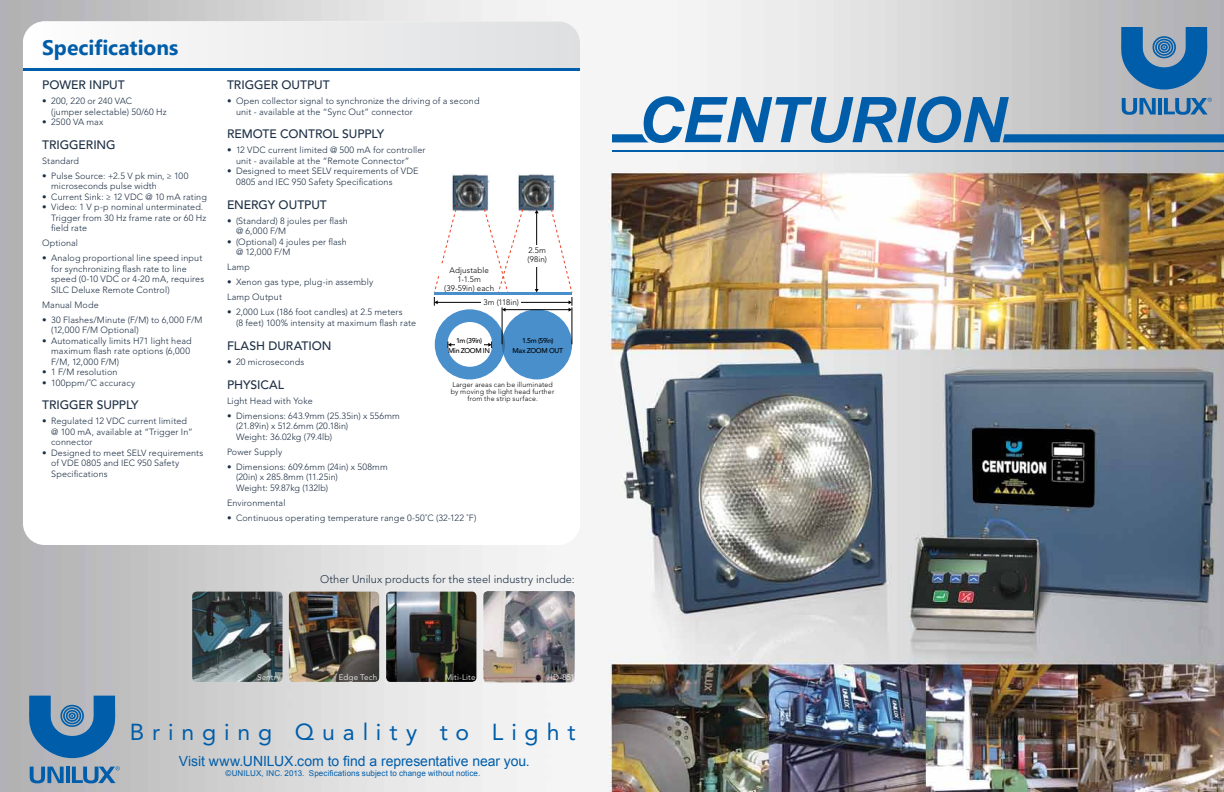
<style>
.page{position:relative;width:1224px;height:792px;background:#fff}
.page>*{position:absolute;margin:0;border:0;box-sizing:border-box;transform-origin:0 0}
.t1{font:23px "Avenir LT Std";letter-spacing:.345em;color:#005daa}
.t2{font:700 21px "Lao UI";color:#005daa}
.t3{font:14px "Arial";letter-spacing:-.005em;color:#005daa}
.t4{font:500 12.2px "Avenir LT Std";letter-spacing:-.005em;color:#1e3045}
.t5{font:300 11px "Avenir LT Std";color:#1e3045}
.t6{font:300 9px/10.5px "Avenir LT Std";letter-spacing:.01em;color:#1e3045}
.t7{font:8px "Arial";letter-spacing:.015em;color:#005daa}
.t8{font:300 8px/9px "Avenir LT Std";letter-spacing:.02em;color:#000}
.t9{font:300 8px "Avenir LT Std";letter-spacing:.02em;color:#fff}
.t10{font:300 7px/7px "Avenir LT Std";letter-spacing:.02em;color:#000;text-align:center}
.t11{font:500 7px/10px "Avenir LT Std";letter-spacing:-.04em;color:#000;text-align:center}
</style>
<div class="page">
<img style="left:0;top:0;width:1224px;height:792px">
<div style="left:23px;top:21px;width:557px;height:524px;background:#fff;border-radius:22px"></div>
<svg style="left:23px;top:21px;width:557px;height:47px"></svg>
<hr style="left:23px;top:68px;width:557px;height:3px;background:#005daa">
<img style="left:450px;top:174px;width:39px;height:37px">
<img style="left:517px;top:174px;width:39px;height:37px">
<svg style="left:482px;top:204px;width:43px;height:88px"></svg>
<hr style="left:434px;top:292px;width:138px;height:3px;background:#498fcc">
<hr style="left:536px;top:213px;width:1px;height:77px;background:#000">
<svg style="left:535px;top:210px;width:4px;height:3px"></svg>
<hr style="left:437px;top:302px;width:132px;height:1px;background:#000">
<svg style="left:433px;top:204px;width:25px;height:102px"></svg>
<div style="left:502px;top:309px;width:70px;height:70px;background:#498fcc;border-radius:50%"></div>
<div style="left:435px;top:309px;width:70px;height:70px;background:#498fcc;border-radius:50%"></div>
<hr style="left:502px;top:334px;width:3px;height:20px;background:#386f9f;border-radius:50%">
<hr style="left:505px;top:309px;width:64px;height:1px;background:#000">
<svg style="left:550px;top:204px;width:23px;height:108px"></svg>
<hr style="left:502px;top:307px;width:1px;height:37px;background:#000">
<hr style="left:572px;top:307px;width:1px;height:37px;background:#000">
<div style="left:447px;top:322px;width:45px;height:45px;background:#fff;border-radius:50%"></div>
<hr style="left:451px;top:344px;width:38px;height:1px;background:#000">
<svg style="left:447px;top:341px;width:4px;height:7px"></svg>
<svg style="left:488px;top:341px;width:4px;height:7px"></svg>
<hr style="left:456px;top:343px;width:28px;height:3px;background:#fff">
<div style="left:523px;top:245px;width:29px;height:22px;background:#fff"></div>
<div style="left:439px;top:265px;width:60px;height:26px;background:#fff"></div>
<hr style="left:612px;top:151px;width:612px;height:1px;background:#005daa">
<div style="left:481px;top:299px;width:40px;height:6px;background:#fff"></div>
<img style="left:192px;top:592px;width:91px;height:90px">
<img style="left:289px;top:592px;width:90px;height:90px">
<img style="left:386px;top:592px;width:90px;height:90px">
<img style="left:483px;top:591px;width:92px;height:91px">
<svg style="left:1121px;top:27px;width:86px;height:63px;background:#467faf"></svg>
<svg style="left:612px;top:96px;width:612px;height:47px;background:#86a8c5"></svg>
<svg style="left:29px;top:696px;width:86px;height:62px;background:#457fb0"></svg>
<hr style="left:66px;top:767px;width:4px;height:16px;background:#005daa">
<svg style="left:72px;top:766px;width:48px;height:17px"></svg>
<svg style="left:30px;top:767px;width:34px;height:16px"></svg>
<h2 class="t2" style="left:42px;top:33px;width:138px">Specifications</h2>
<h3 class="t4" style="left:42px;top:78px;width:84px">POWER INPUT</h3>
<p class="t6" style="left:51px;top:96px;width:117px;text-indent:-9px">• 200, 220 or 240 VAC<br>(jumper selectable) 50/60 Hz</p>
<p class="t6" style="left:42px;top:117px;width:63px">• 2500 VA max</p>
<h3 class="t4" style="left:42px;top:138px;width:75px">TRIGGERING</h3>
<p class="t6" style="left:42px;top:155px;width:38px">Standard</p>
<p class="t6" style="left:51px;top:170px;width:139px;text-indent:-9px">• Pulse Source: +2.5 V pk min, ≥ 100 microseconds pulse width</p>
<p class="t6" style="left:42px;top:191px;width:166px">• Current Sink: ≥ 12 VDC @ 10 mA rating</p>
<p class="t6" style="left:51px;top:202px;width:157px;text-indent:-9px">• Video: 1 V p-p nominal unterminated.<br>Trigger from 30 Hz frame rate or 60 Hz field rate</p>
<p class="t6" style="left:42px;top:238px;width:37px">Optional</p>
<p class="t6" style="left:51px;top:253px;width:155px;text-indent:-9px">• Analog proportional line speed input for synchronizing flash rate to line speed (0-10 VDC or 4-20 mA, requires SILC Deluxe Remote Control)</p>
<p class="t6" style="left:42px;top:300px;width:58px">Manual Mode</p>
<p class="t6" style="left:51px;top:315px;width:153px;text-indent:-9px">• 30 Flashes/Minute (F/M) to 6,000 F/M (12,000 F/M Optional)</p>
<p class="t6" style="left:51px;top:336px;width:142px;text-indent:-9px">• Automatically limits H71 light head maximum flash rate options (6,000<br>F/M, 12,000 F/M)</p>
<p class="t6" style="left:42px;top:367px;width:77px">• 1 F/M resolution</p>
<p class="t6" style="left:42px;top:378px;width:95px">• 100ppm/˚C accuracy</p>
<h3 class="t4" style="left:42px;top:398px;width:98px">TRIGGER SUPPLY</h3>
<p class="t6" style="left:51px;top:416px;width:143px;text-indent:-9px">• Regulated 12 VDC current limited @ 100 mA, available at “Trigger In” connector</p>
<p class="t6" style="left:51px;top:448px;width:154px;text-indent:-9px">• Designed to meet SELV requirements of VDE 0805 and IEC 950 Safety<br>Specifications</p>
<h3 class="t4" style="left:227px;top:78px;width:104px">TRIGGER OUTPUT</h3>
<p class="t6" style="left:236px;top:96px;width:245px;text-indent:-9px">• Open collector signal to synchronize the driving of a second unit - available at the “Sync Out” connector</p>
<h3 class="t4" style="left:227px;top:127px;width:159px">REMOTE CONTROL SUPPLY</h3>
<p class="t6" style="left:236px;top:145px;width:191px;text-indent:-9px">• 12 VDC current limited @ 500 mA for controller unit - available at the “Remote Connector”</p>
<p class="t6" style="left:236px;top:166px;width:184px;text-indent:-9px">• Designed to meet SELV requirements of VDE<br>0805 and IEC 950 Safety Specifications</p>
<h3 class="t4" style="left:227px;top:198px;width:101px">ENERGY OUTPUT</h3>
<p class="t6" style="left:236px;top:215px;width:113px;text-indent:-9px">• (Standard) 8 joules per flash @ 6,000 F/M</p>
<p class="t6" style="left:236px;top:236px;width:112px;text-indent:-9px">• (Optional) 4 joules per flash @ 12,000 F/M</p>
<p class="t6" style="left:227px;top:262px;width:24px">Lamp</p>
<p class="t6" style="left:227px;top:275px;width:148px;line-height:15px">• Xenon gas type, plug-in assembly<br>Lamp Output</p>
<p class="t6" style="left:236px;top:307px;width:182px;text-indent:-9px">• 2,000 Lux (186 foot candles) at 2.5 meters<br>(8 feet) 100% intensity at maximum flash rate</p>
<h3 class="t4" style="left:227px;top:339px;width:106px">FLASH DURATION</h3>
<p class="t6" style="left:227px;top:356px;width:79px">• 20 microseconds</p>
<h3 class="t4" style="left:227px;top:378px;width:59px">PHYSICAL</h3>
<p class="t6" style="left:227px;top:395px;width:87px">Light Head with Yoke</p>
<p class="t6" style="left:236px;top:410px;width:165px;text-indent:-9px">• Dimensions: 643.9mm (25.35in) x 556mm (21.89in) x 512.6mm (20.18in)<br>Weight: 36.02kg (79.4lb)</p>
<p class="t6" style="left:227px;top:446px;width:57px">Power Supply</p>
<p class="t6" style="left:236px;top:462px;width:153px;text-indent:-9px">• Dimensions: 609.6mm (24in) x 508mm (20in) x 285.8mm (11.25in)<br>Weight: 59.87kg (132lb)</p>
<p class="t6" style="left:227px;top:498px;width:60px">Environmental</p>
<p class="t6" style="left:227px;top:513px;width:251px">• Continuous operating temperature range 0-50˚C (32-122 ˚F)</p>
<p class="t8" style="left:528px;top:246px;width:21px">2.5m (98in)</p>
<p class="t8" style="left:444px;top:265px;width:51px;text-align:center">Adjustable<br>1-1.5m (39-59in) each</p>
<p class="t8" style="left:483px;top:298px;width:37px">3m (118in)</p>
<p class="t11" style="left:448px;top:335px;width:43px">1m (39in)<br>Min ZOOM IN</p>
<p class="t11" style="left:512px;top:335px;width:52px">1.5m (59in)<br>Max ZOOM OUT</p>
<p class="t10" style="left:451px;top:381px;width:105px">Larger areas can be illuminated by moving the light head further from the strip surface.</p>
<p class="t5" style="left:320px;top:573px;width:256px">Other Unilux products for the steel industry include:</p>
<p class="t9" style="left:257px;top:673px;width:25px">Sentry</p>
<p class="t9" style="left:339px;top:673px;width:40px">Edge Tech</p>
<p class="t9" style="left:445px;top:673px;width:32px">Miti-Lite</p>
<p class="t9" style="left:547px;top:673px;width:29px">HD-851</p>
<h1 class="t1" style="left:130px;top:719px;width:447px">Bringing Quality to Light</h1>
<h3 class="t3" style="left:179px;top:752px;width:352px">Visit www.UNILUX.com to find a representative near you.</h3>
<p class="t7" style="left:226px;top:768px;width:256px">©UNILUX, INC. 2013. Specifications subject to change without notice.</p>
</div>
